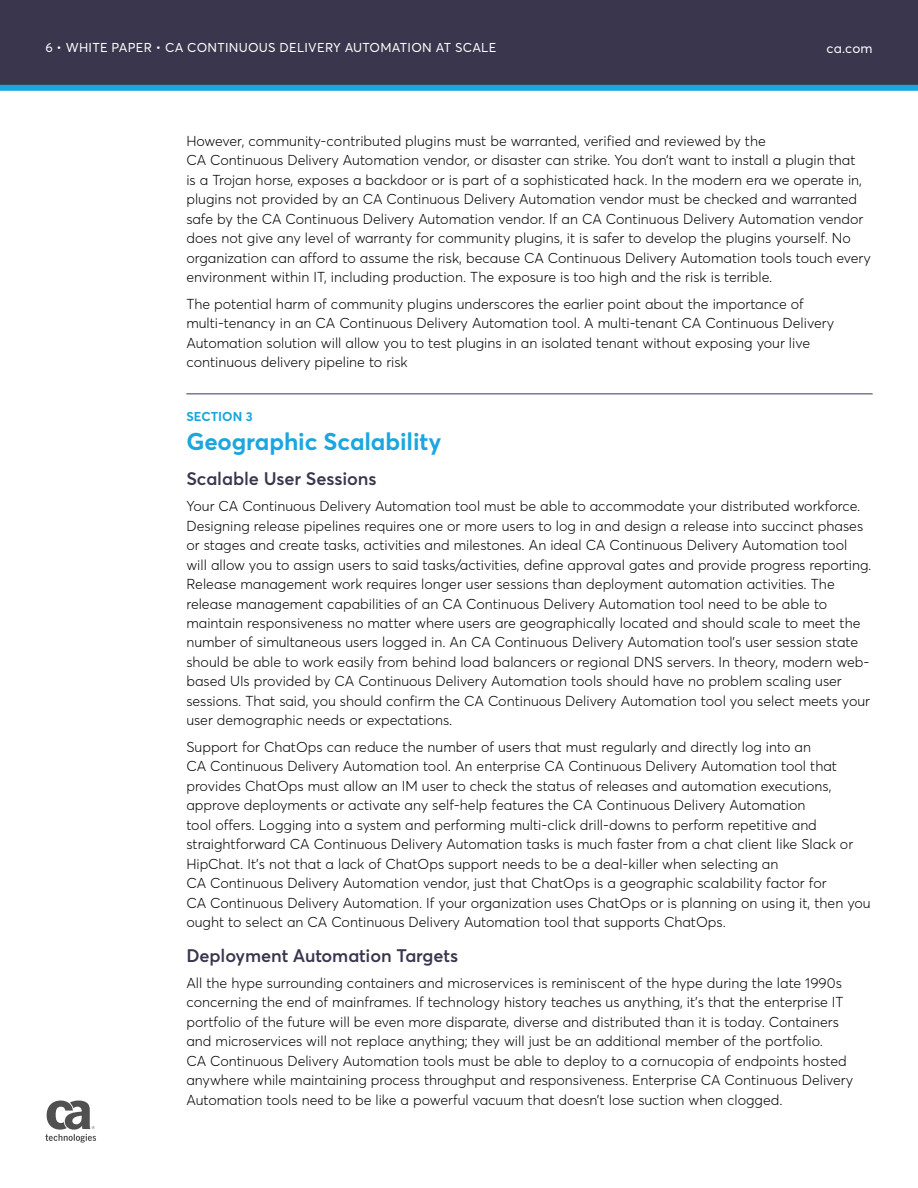
<style>
.page{position:relative;width:918px;height:1188px;background:#fff}
.page>*{position:absolute;margin:0;border:0;box-sizing:border-box;transform-origin:0 0}
.t1{font:700 24px "Averta";letter-spacing:-.005em;color:#1ca6df}
.t2{font:600 18px "Averta";letter-spacing:-.005em;color:#39364d}
.t3{font:300 14.25px/19.5px "Averta";color:#000}
.t4{font:13.5px "Averta";color:#fff}
.t5{font:12.75px "Averta";letter-spacing:.02em;color:#fff}
.t6{font:700 12.75px "Averta";letter-spacing:.005em;color:#1ca6df}
</style>
<div class="page">
<svg style="left:0;top:0;width:918px;height:91px;background:#373d56"></svg>
<svg style="left:45px;top:1101px;width:51px;height:42px"></svg>
<hr style="left:186px;top:394px;width:687px;height:1px;background:#39364d">
<p class="t5" style="left:45px;top:40px;width:452px">6 • WHITE PAPER • CA CONTINUOUS DELIVERY AUTOMATION AT SCALE</p>
<p class="t4" style="left:827px;top:40px;width:48px">ca.com</p>
<p class="t3" style="left:186px;top:131px;width:686px">However, community-contributed plugins must be warranted, verified and reviewed by the<br>CA Continuous Delivery Automation vendor, or disaster can strike. You don’t want to install a plugin that<br>is a Trojan horse, exposes a backdoor or is part of a sophisticated hack. In the modern era we operate in, plugins not provided by an CA Continuous Delivery Automation vendor must be checked and warranted safe by the CA Continuous Delivery Automation vendor. If an CA Continuous Delivery Automation vendor does not give any level of warranty for community plugins, it is safer to develop the plugins yourself. No organization can afford to assume the risk, because CA Continuous Delivery Automation tools touch every environment within IT, including production. The exposure is too high and the risk is terrible.</p>
<p class="t3" style="left:186px;top:294px;width:649px">The potential harm of community plugins underscores the earlier point about the importance of multi-tenancy in an CA Continuous Delivery Automation tool. A multi-tenant CA Continuous Delivery Automation solution will allow you to test plugins in an isolated tenant without exposing your live continuous delivery pipeline to risk</p>
<p class="t6" style="left:186px;top:409px;width:68px">SECTION 3</p>
<h1 class="t1" style="left:186px;top:427px;width:256px">Geographic Scalability</h1>
<p class="t2" style="left:186px;top:467px;width:192px">Scalable User Sessions</p>
<p class="t3" style="left:186px;top:496px;width:687px">Your CA Continuous Delivery Automation tool must be able to accommodate your distributed workforce.<br>Designing release pipelines requires one or more users to log in and design a release into succinct phases or stages and create tasks, activities and milestones. An ideal CA Continuous Delivery Automation tool will allow you to assign users to said tasks/activities, define approval gates and provide progress reporting.<br>Release management work requires longer user sessions than deployment automation activities. The release management capabilities of an CA Continuous Delivery Automation tool need to be able to maintain responsiveness no matter where users are geographically located and should scale to meet the number of simultaneous users logged in. An CA Continuous Delivery Automation tool’s user session state should be able to work easily from behind load balancers or regional DNS servers. In theory, modern web&shy;based UIs provided by CA Continuous Delivery Automation tools should have no problem scaling user sessions. That said, you should confirm the CA Continuous Delivery Automation tool you select meets your user demographic needs or expectations.</p>
<p class="t3" style="left:186px;top:737px;width:686px">Support for ChatOps can reduce the number of users that must regularly and directly log into an<br>CA Continuous Delivery Automation tool. An enterprise CA Continuous Delivery Automation tool that provides ChatOps must allow an IM user to check the status of releases and automation executions, approve deployments or activate any self-help features the CA Continuous Delivery Automation<br>tool offers. Logging into a system and performing multi-click drill-downs to perform repetitive and straightforward CA Continuous Delivery Automation tasks is much faster from a chat client like Slack or HipChat. It’s not that a lack of ChatOps support needs to be a deal-killer when selecting an<br>CA Continuous Delivery Automation vendor, just that ChatOps is a geographic scalability factor for<br>CA Continuous Delivery Automation. If your organization uses ChatOps or is planning on using it, then you ought to select an CA Continuous Delivery Automation tool that supports ChatOps.</p>
<p class="t2" style="left:186px;top:944px;width:273px">Deployment Automation Targets</p>
<p class="t3" style="left:186px;top:973px;width:668px">All the hype surrounding containers and microservices is reminiscent of the hype during the late 1990s concerning the end of mainframes. If technology history teaches us anything, it’s that the enterprise IT portfolio of the future will be even more disparate, diverse and distributed than it is today. Containers and microservices will not replace anything; they will just be an additional member of the portfolio.<br>CA Continuous Delivery Automation tools must be able to deploy to a cornucopia of endpoints hosted anywhere while maintaining process throughput and responsiveness. Enterprise CA Continuous Delivery Automation tools need to be like a powerful vacuum that doesn’t lose suction when clogged.</p>
</div>
